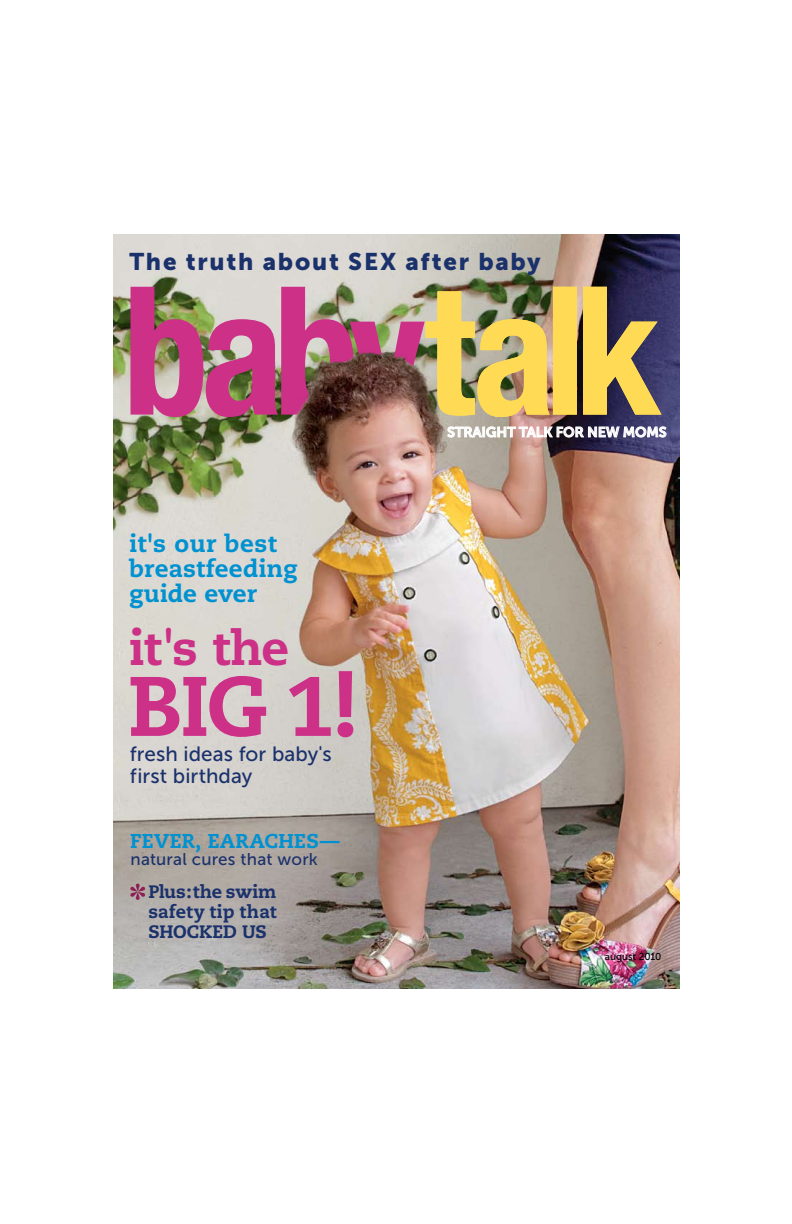
<style>
.page{position:relative;width:792px;height:1224px;background:#fff}
.page>*{position:absolute;margin:0;border:0;box-sizing:border-box;transform-origin:0 0}
.t1{font:800 84.2px "Caecilia";color:#cc3087}
.t2{font:800 47.9px "Caecilia";color:#cc3087}
.t3{font:800 24px/25px "Caecilia";letter-spacing:.005em;color:#0091d1}
.t4{font:24px "Museo Sans 900";letter-spacing:.075em;color:#1a316b}
.t5{font:20.7px/22px "Museo Sans 500";letter-spacing:.005em;color:#1a316b}
.t6{font:800 20px "Caecilia";letter-spacing:.01em;color:#0091d1}
.t7{font:800 18px/20px "Caecilia";letter-spacing:.005em;color:#1a316b;text-align:justify}
.t8{font:17px "Museo Sans 500";letter-spacing:.01em;color:#1a316b}
.t9{font:14px "Museo Sans 700";color:#fff}
.t10{font:10px "Museo Sans 500";letter-spacing:.005em;color:#000}
.s1{font-size:40px}
</style>
<div class="page">
<img style="left:113px;top:234px;width:567px;height:755px">
<img style="left:131px;top:287px;width:535px;height:158px">
<svg style="left:130px;top:884px;width:15px;height:16px"></svg>
<p class="t4" style="left:129px;top:248px;width:413px">The truth about SEX after baby</p>
<p class="t3" style="left:129px;top:531px;width:170px">it's our best breastfeeding guide ever</p>
<p class="t2" style="left:129px;top:618px;width:161px">it<span class="s1">'</span>s the</p>
<p class="t1" style="left:128px;top:654px;width:231px">BIG 1!</p>
<p class="t5" style="left:130px;top:743px;width:203px">fresh ideas for baby's first birthday</p>
<p class="t6" style="left:130px;top:829px;width:211px">fever, earaches—</p>
<p class="t7" style="left:148px;top:882px;width:130px">Plus: the swim safety tip that SHOCKED US</p>
<p class="t8" style="left:131px;top:850px;width:189px">natural cures that work</p>
<p class="t9" style="left:447px;top:424px;width:221px">STRAIGHT TALK FOR NEW MOMS</p>
<p class="t10" style="left:605px;top:951px;width:58px">august 2010</p>
</div>
